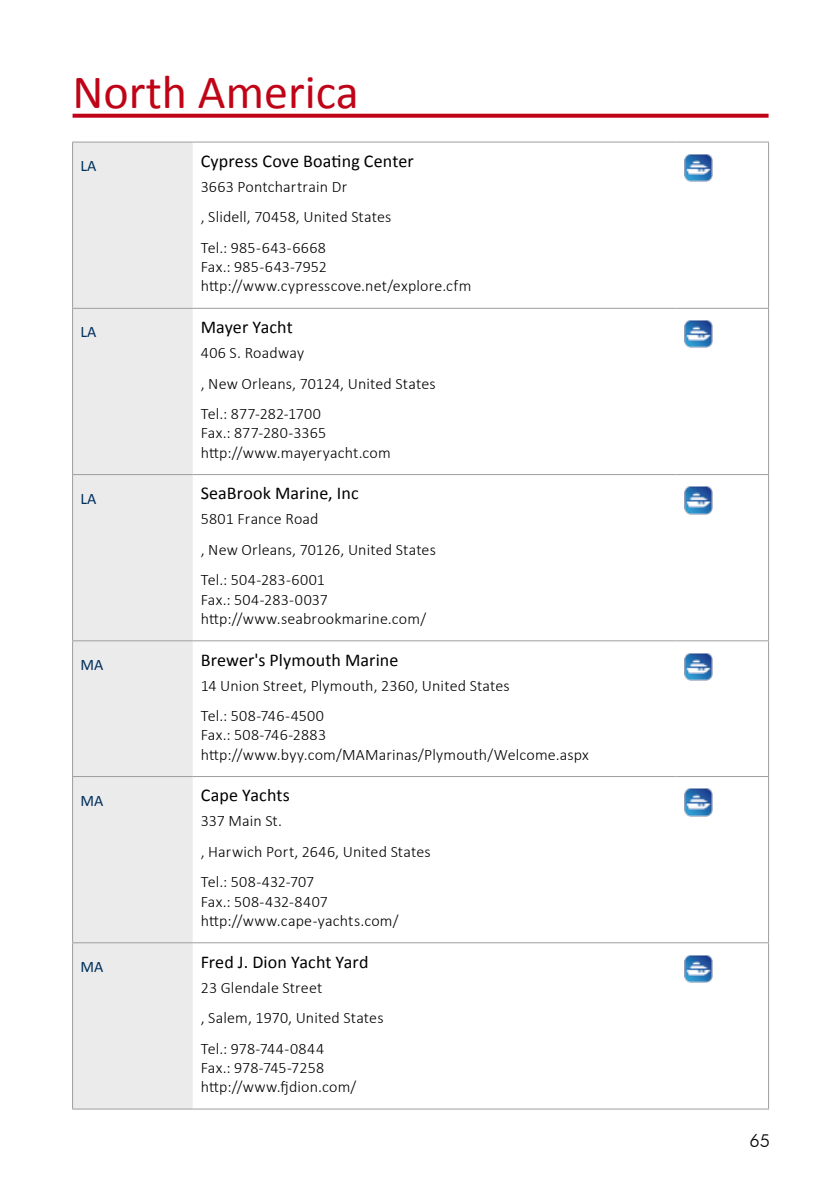
<style>
.page{position:relative;width:840px;height:1191px;background:#fff}
.page>*{position:absolute;margin:0;border:0;box-sizing:border-box;transform-origin:0 0}
.t1{font:48px "Calibri";color:#c00418}
.t2{font:18px "Calibri";letter-spacing:.005em;color:#000}
.t3{font:300 18px "Futura BT";color:#000}
.t4{font:300 16px/30.6px "Calibri";letter-spacing:.01em;color:#000}
.t5{font:16px "Calibri";color:#00305e}
</style>
<div class="page">
<div style="left:73px;top:143px;width:119px;height:965px;background:#ebebec"></div>
<hr style="left:192px;top:142px;width:484px;height:1px;background:#9c9e9f">
<hr style="left:676px;top:142px;width:92px;height:1px;background:#9c9e9f">
<hr style="left:72px;top:142px;width:120px;height:1px;background:#9c9e9f">
<hr style="left:72px;top:143px;width:1px;height:165px;background:#9c9e9f">
<hr style="left:767px;top:143px;width:1px;height:165px;background:#9c9e9f">
<hr style="left:72px;top:308px;width:120px;height:1px;background:#9c9e9f">
<hr style="left:72px;top:309px;width:1px;height:165px;background:#9c9e9f">
<hr style="left:192px;top:308px;width:484px;height:1px;background:#9c9e9f">
<hr style="left:676px;top:308px;width:92px;height:1px;background:#9c9e9f">
<hr style="left:767px;top:309px;width:1px;height:165px;background:#9c9e9f">
<hr style="left:72px;top:474px;width:120px;height:1px;background:#9c9e9f">
<hr style="left:72px;top:475px;width:1px;height:165px;background:#9c9e9f">
<hr style="left:192px;top:474px;width:484px;height:1px;background:#9c9e9f">
<hr style="left:676px;top:474px;width:92px;height:1px;background:#9c9e9f">
<hr style="left:767px;top:475px;width:1px;height:165px;background:#9c9e9f">
<hr style="left:72px;top:640px;width:120px;height:1px;background:#9c9e9f">
<hr style="left:72px;top:641px;width:1px;height:135px;background:#9c9e9f">
<hr style="left:192px;top:640px;width:484px;height:1px;background:#9c9e9f">
<hr style="left:676px;top:640px;width:92px;height:1px;background:#9c9e9f">
<hr style="left:767px;top:641px;width:1px;height:135px;background:#9c9e9f">
<hr style="left:72px;top:776px;width:120px;height:1px;background:#9c9e9f">
<hr style="left:72px;top:777px;width:1px;height:165px;background:#9c9e9f">
<hr style="left:192px;top:776px;width:484px;height:1px;background:#9c9e9f">
<hr style="left:676px;top:776px;width:92px;height:1px;background:#9c9e9f">
<hr style="left:767px;top:777px;width:1px;height:165px;background:#9c9e9f">
<hr style="left:72px;top:942px;width:120px;height:1px;background:#9c9e9f">
<hr style="left:72px;top:943px;width:1px;height:165px;background:#9c9e9f">
<hr style="left:192px;top:942px;width:484px;height:1px;background:#9c9e9f">
<hr style="left:676px;top:942px;width:92px;height:1px;background:#9c9e9f">
<hr style="left:767px;top:943px;width:1px;height:165px;background:#9c9e9f">
<hr style="left:72px;top:1108px;width:120px;height:1px;background:#9c9e9f">
<hr style="left:192px;top:1108px;width:484px;height:1px;background:#9c9e9f">
<hr style="left:676px;top:1108px;width:92px;height:1px;background:#9c9e9f">
<svg style="left:72px;top:114px;width:696px;height:4px;fill:#c00418"></svg>
<img style="left:684px;top:154px;width:28px;height:28px">
<img style="left:684px;top:320px;width:28px;height:28px">
<img style="left:684px;top:486px;width:28px;height:28px">
<img style="left:684px;top:653px;width:28px;height:27px">
<img style="left:684px;top:788px;width:28px;height:28px">
<img style="left:684px;top:955px;width:28px;height:27px">
<h1 class="t1" style="left:72px;top:62px;width:287px">North America</h1>
<p class="t5" style="left:80px;top:156px;width:17px">LA</p>
<p class="t2" style="left:200px;top:150px;width:214px">Cypress Cove Boating Center</p>
<p class="t4" style="left:200px;top:171px;width:192px">3663 Pontchartrain Dr<br>, Slidell, 70458, United States<br>Tel.: 985-643-6668</p>
<p class="t4" style="left:200px;top:257px;width:272px;line-height:19.2px">Fax.: 985-643-7952 http://www.cypresscove.net/explore.cfm</p>
<p class="t5" style="left:80px;top:322px;width:17px">LA</p>
<p class="t2" style="left:200px;top:316px;width:94px">Mayer Yacht</p>
<p class="t4" style="left:200px;top:337px;width:236px">406 S. Roadway<br>, New Orleans, 70124, United States<br>Tel.: 877-282-1700</p>
<p class="t4" style="left:200px;top:423px;width:191px;line-height:19.2px">Fax.: 877-280-3365 http://www.mayeryacht.com</p>
<p class="t5" style="left:80px;top:488px;width:17px">LA</p>
<p class="t2" style="left:200px;top:482px;width:159px">SeaBrook Marine, Inc</p>
<p class="t4" style="left:200px;top:503px;width:236px">5801 France Road<br>, New Orleans, 70126, United States<br>Tel.: 504-283-6001</p>
<p class="t4" style="left:200px;top:589px;width:227px;line-height:19.2px">Fax.: 504-283-0037 http://www.seabrookmarine.com/</p>
<p class="t5" style="left:80px;top:654px;width:24px">MA</p>
<p class="t2" style="left:200px;top:648px;width:199px">Brewer's Plymouth Marine</p>
<p class="t4" style="left:200px;top:670px;width:310px">14 Union Street, Plymouth, 2360, United States<br>Tel.: 508-746-4500</p>
<p class="t4" style="left:200px;top:725px;width:389px;line-height:19.2px">Fax.: 508-746-2883 http://www.byy.com/MAMarinas/Plymouth/Welcome.aspx</p>
<p class="t5" style="left:80px;top:790px;width:24px">MA</p>
<p class="t2" style="left:200px;top:784px;width:91px">Cape Yachts</p>
<p class="t4" style="left:200px;top:805px;width:231px">337 Main St.<br>, Harwich Port, 2646, United States<br>Tel.: 508-432-707</p>
<p class="t4" style="left:200px;top:891px;width:199px;line-height:19.2px">Fax.: 508-432-8407 http://www.cape-yachts.com/</p>
<p class="t5" style="left:80px;top:956px;width:24px">MA</p>
<p class="t2" style="left:200px;top:950px;width:169px">Fred J. Dion Yacht Yard</p>
<p class="t4" style="left:200px;top:971px;width:184px">23 Glendale Street<br>, Salem, 1970, United States<br>Tel.: 978-744-0844</p>
<p class="t4" style="left:200px;top:1057px;width:157px;line-height:19.2px">Fax.: 978-745-7258 http://www.fjdion.com/</p>
<p class="t3" style="left:749px;top:1130px;width:22px">65</p>
</div>
